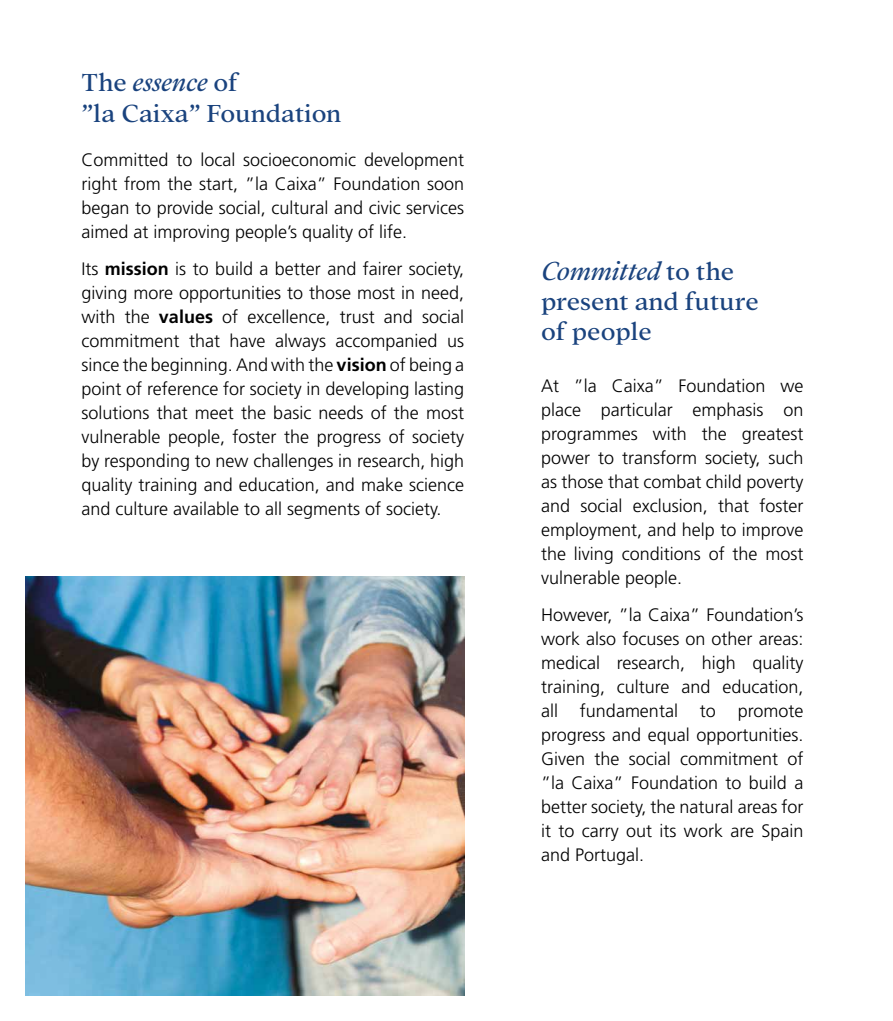
<style>
.page{position:relative;width:893px;height:1021px;background:#fff}
.page>*{position:absolute;margin:0;border:0;box-sizing:border-box;transform-origin:0 0}
.t1{font:italic 28.5px "Addington CF";color:#1a437e}
.t2{font:27px/30px "Addington CF";letter-spacing:-.01em;color:#1a437e}
.t3{font:300 18px/24px "Frutiger LT Std";color:#000;text-align:justify}
.s1{font-style:normal;font-size:27px}
.s2{font-weight:700}
</style>
<div class="page">
<img style="left:26px;top:576px;width:438px;height:419px">
<h1 class="t1" style="left:81px;top:65px;width:158px"><span class="s1">The</span> essence <span class="s1">of</span></h1>
<h2 class="t2" style="left:82px;top:100px;width:262px">”la Caixa” Foundation</h2>
<p class="t3" style="left:81px;top:148px;width:384px">Committed to local socioeconomic development right from the start, ”la Caixa” Foundation soon began to provide social, cultural and civic services aimed at improving people’s quality of life.</p>
<p class="t3" style="left:81px;top:257px;width:384px">Its <span class="s2">mission</span> is to build a better and fairer society, giving more opportunities to those most in need, with the <span class="s2">values</span> of excellence, trust and social commitment that have always accompanied us since the beginning. And with the <span class="s2">vision</span> of being a point of reference for society in developing lasting solutions that meet the basic needs of the most vulnerable people, foster the progress of society by responding to new challenges in research, high quality training and education, and make science and culture available to all segments of society.</p>
<h1 class="t1" style="left:541px;top:254px;width:195px">Committed <span class="s1">to the</span></h1>
<h2 class="t2" style="left:541px;top:287px;width:219px">present and future of people</h2>
<p class="t3" style="left:541px;top:374px;width:264px">At ”la Caixa” Foundation we place particular emphasis on programmes with the greatest power to transform society, such as those that combat child poverty and social exclusion, that foster employment, and help to improve the living conditions of the most vulnerable people.</p>
<p class="t3" style="left:541px;top:602px;width:264px">However, ”la Caixa” Foundation’s work also focuses on other areas: medical research, high quality training, culture and education, all fundamental to promote progress and equal opportunities.<br>Given the social commitment of ”la Caixa” Foundation to build a better society, the natural areas for it to carry out its work are Spain and Portugal.</p>
</div>
